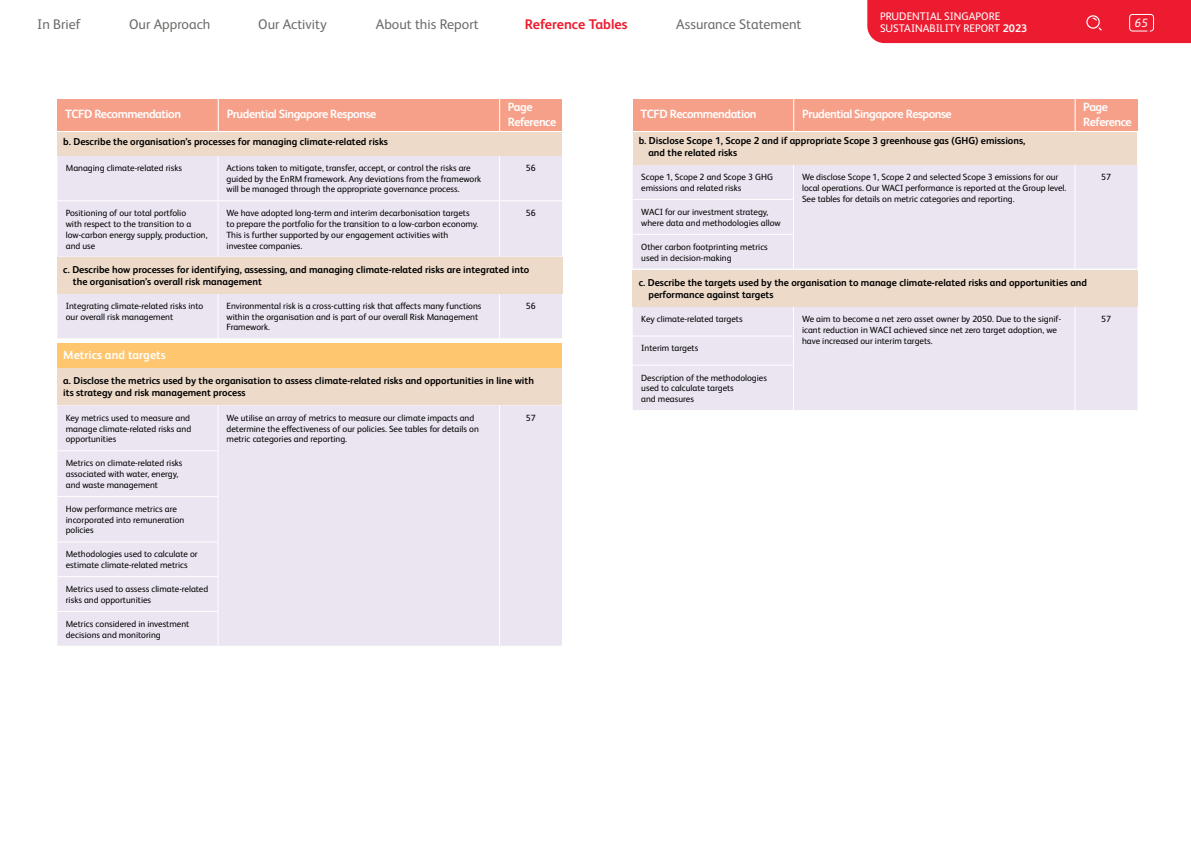
<style>
.page{position:relative;width:1191px;height:842px;background:#fff}
.page>*{position:absolute;margin:0;border:0;box-sizing:border-box;transform-origin:0 0}
.t1{font:14px "FS Albert Pro";color:#6b6c69}
.t2{font:700 14px "FS Albert Pro";color:#ed1c2e}
.t3{font:700 12px/14.8px "FS Albert Pro";letter-spacing:-.04em;color:#fff}
.t4{font:700 12px "FS Albert Pro";color:#fff}
.t5{font:italic 12px "FS Albert Pro";color:#fff}
.t6{font:11px/12.4px "FS Albert Pro";color:#fff}
.t7{font:700 10px/12px "FS Albert Pro";color:#000}
.t8{font:9px/10.8px "FS Albert Pro";color:#000}
.s1{font-weight:700}
</style>
<div class="page">
<div style="left:867px;top:0;width:324px;height:43px;background:#ed1b30"></div>
<div style="left:1129px;top:14px;width:25px;height:18px;border:1px solid #fff;border-radius:3px"></div>
<div style="left:57px;top:405px;width:505px;height:241px;background:#ebe4f1"></div>
<hr style="left:217px;top:405px;width:1px;height:45px;background:#fff">
<hr style="left:499px;top:405px;width:1px;height:46px;background:#fff">
<hr style="left:57px;top:450px;width:161px;height:1px;background:#fff">
<hr style="left:217px;top:451px;width:1px;height:45px;background:#fff">
<hr style="left:499px;top:451px;width:1px;height:45px;background:#fff">
<hr style="left:57px;top:496px;width:161px;height:1px;background:#fff">
<hr style="left:499px;top:496px;width:1px;height:46px;background:#fff">
<hr style="left:499px;top:542px;width:1px;height:35px;background:#fff">
<hr style="left:499px;top:577px;width:1px;height:34px;background:#fff">
<hr style="left:499px;top:611px;width:1px;height:35px;background:#fff">
<hr style="left:217px;top:497px;width:1px;height:44px;background:#fff">
<hr style="left:57px;top:541px;width:161px;height:1px;background:#fff">
<hr style="left:217px;top:542px;width:1px;height:34px;background:#fff">
<hr style="left:57px;top:576px;width:161px;height:1px;background:#fff">
<hr style="left:217px;top:577px;width:1px;height:34px;background:#fff">
<hr style="left:57px;top:611px;width:161px;height:1px;background:#fff">
<hr style="left:217px;top:612px;width:1px;height:34px;background:#fff">
<div style="left:633px;top:165px;width:504px;height:104px;background:#ebe4f1"></div>
<hr style="left:793px;top:165px;width:1px;height:34px;background:#fff">
<hr style="left:1074px;top:165px;width:1px;height:35px;background:#fff">
<hr style="left:633px;top:199px;width:161px;height:1px;background:#fff">
<hr style="left:793px;top:200px;width:1px;height:34px;background:#fff">
<hr style="left:1074px;top:200px;width:1px;height:34px;background:#fff">
<hr style="left:633px;top:234px;width:161px;height:1px;background:#fff">
<hr style="left:1074px;top:234px;width:1px;height:35px;background:#fff">
<hr style="left:793px;top:235px;width:1px;height:34px;background:#fff">
<div style="left:633px;top:307px;width:504px;height:103px;background:#ebe4f1"></div>
<hr style="left:633px;top:336px;width:161px;height:1px;background:#fff">
<svg style="left:793px;top:307px;width:1px;height:58px"></svg>
<svg style="left:1074px;top:307px;width:1px;height:58px"></svg>
<hr style="left:633px;top:365px;width:161px;height:1px;background:#fff">
<hr style="left:1074px;top:365px;width:1px;height:45px;background:#fff">
<hr style="left:793px;top:366px;width:1px;height:44px;background:#fff">
<div style="left:57px;top:156px;width:505px;height:101px;background:#ebe4f1"></div>
<hr style="left:217px;top:155px;width:1px;height:45px;background:#fff">
<hr style="left:499px;top:155px;width:1px;height:45px;background:#fff">
<hr style="left:57px;top:200px;width:161px;height:1px;background:#fff">
<hr style="left:218px;top:200px;width:281px;height:1px;background:#fff">
<hr style="left:217px;top:201px;width:1px;height:56px;background:#fff">
<hr style="left:499px;top:200px;width:63px;height:1px;background:#fff">
<hr style="left:499px;top:201px;width:1px;height:56px;background:#fff">
<div style="left:57px;top:294px;width:505px;height:44px;background:#ebe4f1"></div>
<hr style="left:217px;top:293px;width:1px;height:45px;background:#fff">
<hr style="left:499px;top:293px;width:1px;height:45px;background:#fff">
<div style="left:57px;top:369px;width:505px;height:36px;background:#eddac9"></div>
<div style="left:57px;top:343px;width:505px;height:24px;background:#fec66f"></div>
<div style="left:57px;top:132px;width:505px;height:24px;background:#eddac9"></div>
<div style="left:632px;top:132px;width:504px;height:33px;background:#eddac9"></div>
<div style="left:633px;top:271px;width:505px;height:36px;background:#eddac9"></div>
<div style="left:57px;top:258px;width:505px;height:36px;background:#eddac9"></div>
<div style="left:633px;top:99px;width:504px;height:32px;background:#f7a089"></div>
<hr style="left:793px;top:99px;width:1px;height:32px;background:#fff">
<hr style="left:1074px;top:99px;width:1px;height:32px;background:#fff">
<div style="left:57px;top:99px;width:505px;height:32px;background:#f7a089"></div>
<hr style="left:218px;top:99px;width:1px;height:32px;background:#fff">
<hr style="left:499px;top:99px;width:1px;height:32px;background:#fff">
<h1 class="t1" style="left:37px;top:14px;width:45px">In Brief</h1>
<h1 class="t1" style="left:129px;top:14px;width:83px">Our Approach</h1>
<h1 class="t1" style="left:258px;top:14px;width:70px">Our Activity</h1>
<h1 class="t1" style="left:376px;top:14px;width:104px">About this Report</h1>
<h1 class="t2" style="left:525px;top:14px;width:104px">Reference Tables</h1>
<h1 class="t1" style="left:676px;top:14px;width:127px">Assurance Statement</h1>
<p class="t6" style="left:880px;top:9px;width:149px">PRUDENTIAL SINGAPORE<br>SUSTAINABILITY REPORT <span class="s1">2023</span></p>
<h2 class="t5" style="left:1134px;top:15px;width:15px">65</h2>
<h2 class="t3" style="left:508px;top:99px;width:50px">Page<br>Reference</h2>
<h2 class="t3" style="left:640px;top:106px;width:117px">TCFD Recommendation</h2>
<h2 class="t3" style="left:1083px;top:99px;width:50px">Page<br>Reference</h2>
<h2 class="t3" style="left:65px;top:106px;width:117px">TCFD Recommendation</h2>
<h2 class="t3" style="left:802px;top:106px;width:151px">Prudential Singapore Response</h2>
<h2 class="t3" style="left:227px;top:106px;width:151px">Prudential Singapore Response</h2>
<p class="t7" style="left:63px;top:135px;width:326px">b. Describe the organisation’s processes for managing climate-related risks</p>
<p class="t7" style="left:648px;top:135px;width:378px;text-indent:-10px">b. Disclose Scope 1, Scope 2 and if appropriate Scope 3 greenhouse gas (GHG) emissions, and the related risks</p>
<p class="t8" style="left:66px;top:162px;width:118px">Managing climate-related risks</p>
<p class="t8" style="left:226px;top:162px;width:256px">Actions taken to mitigate, transfer, accept, or control the risks are guided by the EnRM framework. Any deviations from the framework will be managed through the appropriate governance process.</p>
<p class="t8" style="left:526px;top:162px;width:11px">56</p>
<p class="t8" style="left:66px;top:207px;width:143px">Positioning of our total portfolio<br>with respect to the transition to a low-carbon energy supply, production, and use</p>
<p class="t8" style="left:226px;top:207px;width:253px">We have adopted long-term and interim decarbonisation targets to prepare the portfolio for the transition to a low-carbon economy.<br>This is further supported by our engagement activities with investee companies.</p>
<p class="t8" style="left:526px;top:207px;width:11px">56</p>
<p class="t7" style="left:73px;top:263px;width:458px;text-indent:-10px">c. Describe how processes for identifying, assessing, and managing climate-related risks are integrated into the organisation’s overall risk management</p>
<p class="t8" style="left:66px;top:300px;width:139px">Integrating climate-related risks into our overall risk management</p>
<p class="t8" style="left:226px;top:300px;width:256px">Environmental risk is a cross-cutting risk that affects many functions within the organisation and is part of our overall Risk Management<br>Framework.</p>
<p class="t8" style="left:526px;top:300px;width:11px">56</p>
<h2 class="t4" style="left:63px;top:347px;width:104px">Metrics and targets</h2>
<p class="t7" style="left:63px;top:374px;width:472px">a. Disclose the metrics used by the organisation to assess climate-related risks and opportunities in line with its strategy and risk management process</p>
<p class="t8" style="left:66px;top:412px;width:127px">Key metrics used to measure and manage climate-related risks and opportunities</p>
<p class="t8" style="left:226px;top:412px;width:254px">We utilise an array of metrics to measure our climate impacts and determine the effectiveness of our policies. See tables for details on metric categories and reporting.</p>
<p class="t8" style="left:526px;top:412px;width:11px">57</p>
<p class="t8" style="left:66px;top:457px;width:118px">Metrics on climate-related risks associated with water, energy, and waste management</p>
<p class="t8" style="left:66px;top:503px;width:120px">How performance metrics are incorporated into remuneration policies</p>
<p class="t8" style="left:66px;top:548px;width:134px">Methodologies used to calculate or estimate climate-related metrics</p>
<p class="t8" style="left:66px;top:583px;width:144px">Metrics used to assess climate-related risks and opportunities</p>
<p class="t8" style="left:66px;top:618px;width:125px">Metrics considered in investment decisions and monitoring</p>
<p class="t8" style="left:641px;top:171px;width:133px">Scope 1, Scope 2 and Scope 3 GHG emissions and related risks</p>
<p class="t8" style="left:802px;top:171px;width:266px">We disclose Scope 1, Scope 2 and selected Scope 3 emissions for our local operations. Our WACI performance is reported at the Group level.<br>See tables for details on metric categories and reporting.</p>
<p class="t8" style="left:1101px;top:171px;width:11px">57</p>
<p class="t8" style="left:641px;top:206px;width:141px">WACI for our investment strategy, where data and methodologies allow</p>
<p class="t8" style="left:641px;top:241px;width:128px">Other carbon footprinting metrics used in decision-making</p>
<p class="t7" style="left:648px;top:276px;width:440px;text-indent:-10px">c. Describe the targets used by the organisation to manage climate-related risks and opportunities and performance against targets</p>
<p class="t8" style="left:641px;top:313px;width:103px">Key climate-related targets</p>
<p class="t8" style="left:802px;top:313px;width:261px">We aim to become a net zero asset owner by 2050. Due to the signif&shy;icant reduction in WACI achieved since net zero target adoption, we have increased our interim targets.</p>
<p class="t8" style="left:1101px;top:313px;width:11px">57</p>
<p class="t8" style="left:641px;top:342px;width:59px">Interim targets</p>
<p class="t8" style="left:641px;top:371px;width:127px">Description of the methodologies used to calculate targets<br>and measures</p>
</div>
